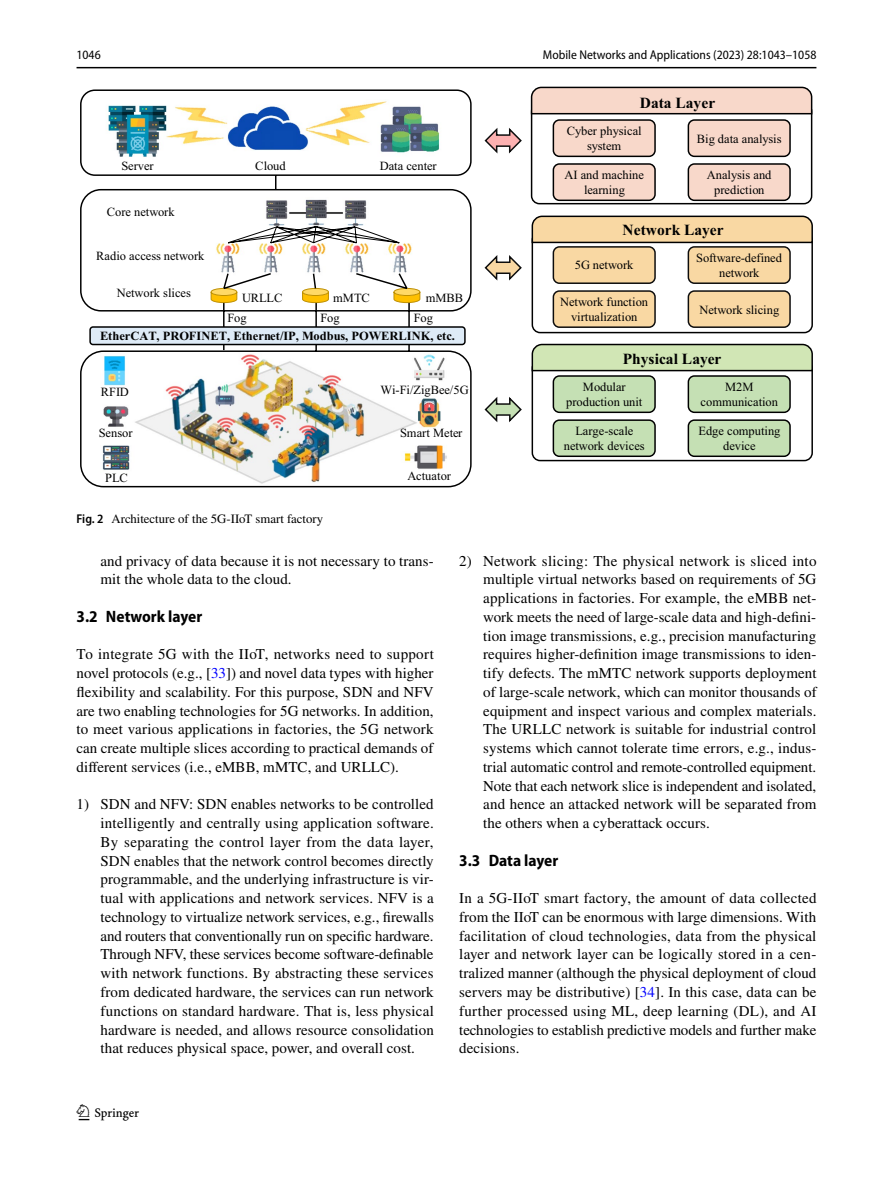
<style>
.page{position:relative;width:893px;height:1187px;background:#fff}
.page>*{position:absolute;margin:0;border:0;box-sizing:border-box;transform-origin:0 0}
.t1{font:22.5px "Springnew Regular 2";color:#000}
.t2{font:700 semi-condensed 16.5px "Myriad Pro";color:#000}
.t3{font:15.45px "Times New Roman PS Bold MT2";letter-spacing:.005em;color:#000}
.t4{font:15px/18.8px "STIX";letter-spacing:.005em;color:#000;text-align:justify}
.t5{font:semi-condensed 12.75px "Myriad Pro";color:#000}
.t6{font:12.75px "STIX";color:#000}
.t7{font:12.45px/14.7px "Times New Roman PSMT2";color:#000;text-align:center}
.t8{font:12.45px "Times New Roman PS Bold MT2";color:#000}
.s1{font-family:"Myriad Pro";font-weight:600;font-stretch:semi-condensed}
.s2{color:#00f}
</style>
<div class="page">
<hr style="left:77px;top:67px;width:739px;height:1px;background:#000">
<div style="left:532px;top:359px;width:281px;height:102px;border:1px solid #000;border-radius:8px"></div>
<svg style="left:531px;top:343px;width:282px;height:29px;background:#bccea5"></svg>
<div style="left:532px;top:231px;width:281px;height:102px;border:1px solid #000;border-radius:8px"></div>
<svg style="left:531px;top:215px;width:282px;height:29px;background:#dec296"></svg>
<div style="left:531px;top:103px;width:281px;height:101px;border:1px solid #000;border-radius:8px"></div>
<svg style="left:530px;top:87px;width:283px;height:28px;background:#dec2b6"></svg>
<div style="left:553px;top:164px;width:102px;height:36px;background:#f8d8ca;border-radius:6px"></div>
<div style="left:553px;top:163px;width:103px;height:38px;border:1px solid #000;border-radius:6px"></div>
<div style="left:688px;top:164px;width:102px;height:36px;background:#f8d8ca;border-radius:6px"></div>
<div style="left:688px;top:163px;width:103px;height:38px;border:1px solid #000;border-radius:6px"></div>
<div style="left:553px;top:120px;width:102px;height:36px;background:#f8d8ca;border-radius:6px"></div>
<div style="left:553px;top:119px;width:103px;height:38px;border:1px solid #000;border-radius:6px"></div>
<div style="left:688px;top:120px;width:102px;height:36px;background:#f8d8ca;border-radius:6px"></div>
<div style="left:688px;top:119px;width:103px;height:38px;border:1px solid #000;border-radius:6px"></div>
<div style="left:553px;top:291px;width:102px;height:36px;background:#f9d8a3;border-radius:6px"></div>
<div style="left:553px;top:290px;width:103px;height:38px;border:1px solid #0d0d0d;border-radius:6px"></div>
<div style="left:688px;top:291px;width:102px;height:36px;background:#f9d8a3;border-radius:6px"></div>
<div style="left:688px;top:290px;width:103px;height:38px;border:1px solid #0d0d0d;border-radius:6px"></div>
<div style="left:553px;top:247px;width:102px;height:36px;background:#f9d8a3;border-radius:6px"></div>
<div style="left:553px;top:246px;width:103px;height:38px;border:1px solid #0d0d0d;border-radius:6px"></div>
<div style="left:688px;top:247px;width:102px;height:36px;background:#f9d8a3;border-radius:6px"></div>
<div style="left:688px;top:246px;width:103px;height:38px;border:1px solid #0d0d0d;border-radius:6px"></div>
<div style="left:553px;top:420px;width:102px;height:36px;background:#c5e0b4;border-radius:6px"></div>
<div style="left:553px;top:419px;width:103px;height:38px;border:1px solid #000;border-radius:6px"></div>
<div style="left:688px;top:420px;width:102px;height:36px;background:#c5e0b4;border-radius:6px"></div>
<div style="left:688px;top:419px;width:103px;height:38px;border:1px solid #000;border-radius:6px"></div>
<div style="left:553px;top:376px;width:102px;height:36px;background:#c5e0b4;border-radius:6px"></div>
<div style="left:553px;top:375px;width:103px;height:38px;border:1px solid #000;border-radius:6px"></div>
<div style="left:688px;top:376px;width:102px;height:36px;background:#c5e0b4;border-radius:6px"></div>
<div style="left:688px;top:375px;width:103px;height:38px;border:1px solid #000;border-radius:6px"></div>
<svg style="left:484px;top:128px;width:38px;height:26px"></svg>
<svg style="left:484px;top:255px;width:38px;height:26px"></svg>
<svg style="left:484px;top:397px;width:38px;height:26px"></svg>
<img style="left:80px;top:89px;width:392px;height:398px">
<div style="left:90px;top:327px;width:375px;height:17px;background:#deebf7;border-radius:3px"></div>
<div style="left:89px;top:326px;width:377px;height:19px;border:1px solid #000;border-radius:3px"></div>
<svg style="left:227px;top:225px;width:173px;height:19px"></svg>
<svg style="left:210px;top:272px;width:211px;height:31px"></svg>
<p class="t5" style="left:77px;top:48px;width:26px">1046</p>
<p class="t5" style="left:543px;top:48px;width:275px">Mobile Networks and Applications (2023) 28:1043–1058</p>
<p class="t3" style="left:640px;top:92px;width:77px">Data Layer</p>
<p class="t7" style="left:121px;top:160px;width:34px">Server</p>
<p class="t7" style="left:255px;top:160px;width:32px">Cloud</p>
<p class="t7" style="left:380px;top:160px;width:59px">Data center</p>
<p class="t7" style="left:107px;top:206px;width:69px">Core network</p>
<p class="t7" style="left:96px;top:249px;width:110px">Radio access network</p>
<p class="t7" style="left:117px;top:287px;width:76px">Network slices</p>
<p class="t7" style="left:242px;top:292px;width:42px">URLLC</p>
<p class="t7" style="left:333px;top:292px;width:38px">mMTC</p>
<p class="t7" style="left:426px;top:292px;width:39px">mMBB</p>
<p class="t7" style="left:228px;top:311px;width:21px">Fog</p>
<p class="t7" style="left:414px;top:311px;width:21px">Fog</p>
<p class="t7" style="left:320px;top:311px;width:21px">Fog</p>
<p class="t8" style="left:100px;top:327px;width:356px">EtherCAT, PROFINET, Ethernet/IP, Modbus, POWERLINK, etc.</p>
<p class="t7" style="left:101px;top:385px;width:30px">RFID</p>
<p class="t7" style="left:99px;top:426px;width:35px">Sensor</p>
<p class="t7" style="left:380px;top:383px;width:90px">Wi-Fi/ZigBee/5G</p>
<p class="t7" style="left:400px;top:427px;width:64px">Smart Meter</p>
<p class="t7" style="left:105px;top:471px;width:24px">PLC</p>
<p class="t7" style="left:407px;top:469px;width:45px">Actuator</p>
<p class="t6" style="left:77px;top:509px;width:248px"><span class="s1">Fig. 2</span> Architecture of the 5G-IIoT smart factory</p>
<p class="t7" style="left:567px;top:125px;width:76px">Cyber physical system</p>
<p class="t7" style="left:697px;top:132px;width:86px">Big data analysis</p>
<p class="t7" style="left:565px;top:169px;width:81px">AI and machine learning</p>
<p class="t7" style="left:707px;top:169px;width:66px">Analysis and prediction</p>
<p class="t3" style="left:623px;top:218px;width:103px">Network Layer</p>
<p class="t7" style="left:575px;top:259px;width:60px">5G network</p>
<p class="t7" style="left:696px;top:251px;width:87px">Software-defined network</p>
<p class="t7" style="left:560px;top:296px;width:89px">Network function virtualization</p>
<p class="t7" style="left:699px;top:303px;width:81px">Network slicing</p>
<p class="t3" style="left:623px;top:347px;width:100px">Physical Layer</p>
<p class="t7" style="left:566px;top:381px;width:78px">Modular production unit</p>
<p class="t7" style="left:701px;top:381px;width:79px">M2M communication</p>
<p class="t7" style="left:564px;top:425px;width:82px">Large-scale network devices</p>
<p class="t7" style="left:698px;top:425px;width:84px">Edge computing device</p>
<p class="t4" style="left:101px;top:552px;width:335px">and privacy of data because it is not necessary to trans&shy;mit the whole data to the cloud.</p>
<p class="t2" style="left:77px;top:607px;width:127px">3.2 Network layer</p>
<p class="t4" style="left:77px;top:646px;width:359px">To integrate 5G with the IIoT, networks need to support novel protocols (e.g., [<span class="s2">33</span>]) and novel data types with higher flexibility and scalability. For this purpose, SDN and NFV are two enabling technologies for 5G networks. In addition, to meet various applications in factories, the 5G network can create multiple slices according to practical demands of different services (i.e., eMBB, mMTC, and URLLC).</p>
<p class="t4" style="left:101px;top:796px;width:335px;text-indent:-24px">1) SDN and NFV: SDN enables networks to be controlled intelligently and centrally using application software.<br>By separating the control layer from the data layer, SDN enables that the network control becomes directly programmable, and the underlying infrastructure is vir&shy;tual with applications and network services. NFV is a technology to virtualize network services, e.g., firewalls and routers that conventionally run on specific hardware.<br>Through NFV, these services become software-definable with network functions. By abstracting these services from dedicated hardware, the services can run network functions on standard hardware. That is, less physical hardware is needed, and allows resource consolidation that reduces physical space, power, and overall cost.</p>
<h1 class="t1" style="left:79px;top:1104px;width:62px">1 3</h1>
<p class="t4" style="left:483px;top:552px;width:335px;text-indent:-24px">2) Network slicing: The physical network is sliced into multiple virtual networks based on requirements of 5G applications in factories. For example, the eMBB net&shy;work meets the need of large-scale data and high-defini&shy;tion image transmissions, e.g., precision manufacturing requires higher-definition image transmissions to iden&shy;tify defects. The mMTC network supports deployment of large-scale network, which can monitor thousands of equipment and inspect various and complex materials.<br>The URLLC network is suitable for industrial control systems which cannot tolerate time errors, e.g., indus&shy;trial automatic control and remote-controlled equipment.<br>Note that each network slice is independent and isolated, and hence an attacked network will be separated from the others when a cyberattack occurs.</p>
<p class="t2" style="left:459px;top:850px;width:101px">3.3 Data layer</p>
<p class="t4" style="left:459px;top:889px;width:359px">In a 5G-IIoT smart factory, the amount of data collected from the IIoT can be enormous with large dimensions. With facilitation of cloud technologies, data from the physical layer and network layer can be logically stored in a cen&shy;tralized manner (although the physical deployment of cloud servers may be distributive) [<span class="s2">34</span>]. In this case, data can be further processed using ML, deep learning (DL), and AI technologies to establish predictive models and further make decisions.</p>
</div>
